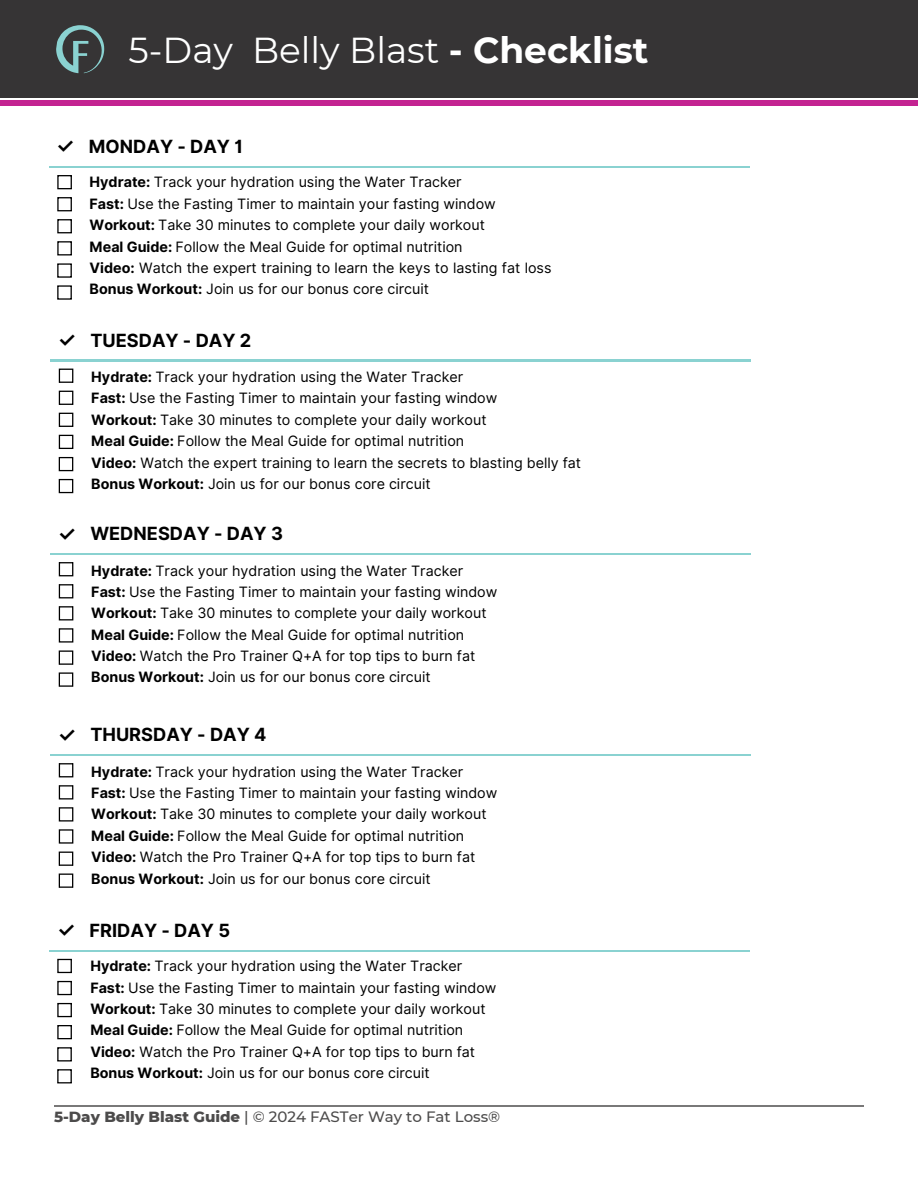
<style>
.page{position:relative;width:918px;height:1188px;background:#fff}
.page>*{position:absolute;margin:0;border:0;box-sizing:border-box;transform-origin:0 0}
.t1{font:36px "Montserrat";color:#fff}
.t2{font:600 20.85px "Inter";color:#000}
.t3{font:700 18.15px "Inter";color:#000}
.t4{font:500 15px "Montserrat";color:#4c4b4b}
.t5{font:14.25px/21.5px "Inter";color:#000}
.s1{font-weight:700}
.s2{font-weight:800}
</style>
<div class="page">
<div style="left:0;top:0;width:918px;height:98px;background:#363435"></div>
<svg style="left:56px;top:25px;width:48px;height:48px"></svg>
<hr style="left:49px;top:166px;width:700px;height:2px;background:#8ad2d1">
<svg style="left:57px;top:175px;width:15px;height:14px"></svg>
<svg style="left:57px;top:197px;width:15px;height:14px"></svg>
<svg style="left:57px;top:219px;width:15px;height:14px"></svg>
<svg style="left:57px;top:241px;width:15px;height:14px"></svg>
<svg style="left:57px;top:263px;width:15px;height:15px"></svg>
<svg style="left:57px;top:285px;width:15px;height:15px"></svg>
<hr style="left:51px;top:360px;width:700px;height:1px;background:#8ad2d1">
<svg style="left:59px;top:369px;width:14px;height:14px"></svg>
<svg style="left:59px;top:391px;width:14px;height:14px"></svg>
<svg style="left:59px;top:413px;width:14px;height:14px"></svg>
<svg style="left:59px;top:435px;width:14px;height:14px"></svg>
<svg style="left:59px;top:457px;width:14px;height:14px"></svg>
<svg style="left:59px;top:479px;width:14px;height:14px"></svg>
<hr style="left:51px;top:553px;width:700px;height:2px;background:#8ad2d1">
<svg style="left:59px;top:562px;width:14px;height:14px"></svg>
<svg style="left:59px;top:584px;width:14px;height:14px"></svg>
<svg style="left:59px;top:606px;width:14px;height:14px"></svg>
<svg style="left:59px;top:628px;width:14px;height:15px"></svg>
<svg style="left:59px;top:650px;width:14px;height:15px"></svg>
<svg style="left:59px;top:672px;width:14px;height:15px"></svg>
<hr style="left:51px;top:755px;width:700px;height:1px;background:#8ad2d1">
<svg style="left:59px;top:763px;width:14px;height:14px"></svg>
<svg style="left:59px;top:785px;width:14px;height:15px"></svg>
<svg style="left:59px;top:807px;width:14px;height:15px"></svg>
<svg style="left:59px;top:829px;width:14px;height:15px"></svg>
<svg style="left:59px;top:852px;width:14px;height:14px"></svg>
<svg style="left:59px;top:874px;width:14px;height:14px"></svg>
<hr style="left:49px;top:950px;width:700px;height:1px;background:#8ad2d1">
<svg style="left:57px;top:959px;width:15px;height:14px"></svg>
<svg style="left:57px;top:981px;width:15px;height:14px"></svg>
<svg style="left:57px;top:1003px;width:15px;height:14px"></svg>
<svg style="left:57px;top:1025px;width:15px;height:14px"></svg>
<svg style="left:57px;top:1047px;width:15px;height:15px"></svg>
<svg style="left:57px;top:1069px;width:15px;height:14px"></svg>
<hr style="left:54px;top:1105px;width:810px;height:1px;background:#797878">
<div style="left:0;top:100px;width:918px;height:5px;background:#c32391"></div>
<h1 class="t1" style="left:129px;top:28px;width:521px">5-Day Belly Blast <span class="s1">- Checklist</span></h1>
<p class="t2" style="left:56px;top:133px;width:20px">✓</p>
<p class="t3" style="left:89px;top:136px;width:156px">MONDAY - DAY 1</p>
<p class="t5" style="left:90px;top:171px;width:374px"><span class="s1">Hydrate:</span> Track your hydration using the Water Tracker</p>
<p class="t5" style="left:90px;top:193px;width:408px"><span class="s1">Fast:</span> Use the Fasting Timer to maintain your fasting window<br><span class="s1">Workout:</span> Take 30 minutes to complete your daily workout</p>
<p class="t5" style="left:90px;top:236px;width:374px"><span class="s1">Meal Guide:</span> Follow the Meal Guide for optimal nutrition</p>
<p class="t5" style="left:90px;top:257px;width:463px"><span class="s1">Video:</span> Watch the expert training to learn the keys to lasting fat loss<br><span class="s1">Bonus Workout:</span> Join us for our bonus core circuit</p>
<h2 class="t2" style="left:58px;top:327px;width:20px">✓</h2>
<p class="t2" style="left:58px;top:520px;width:20px">✓</p>
<p class="t3" style="left:90px;top:329px;width:162px">TUESDAY - DAY 2</p>
<h2 class="t5" style="left:91px;top:366px;width:373px"><span class="s1">Hydrate:</span> Track your hydration using the Water Tracker</h2>
<p class="t5" style="left:91px;top:388px;width:408px"><span class="s1">Fast:</span> Use the Fasting Timer to maintain your fasting window</p>
<p class="t5" style="left:91px;top:409px;width:397px"><span class="s1">Workout:</span> Take 30 minutes to complete your daily workout</p>
<p class="t5" style="left:91px;top:430px;width:374px"><span class="s1">Meal Guide:</span> Follow the Meal Guide for optimal nutrition</p>
<p class="t5" style="left:91px;top:452px;width:491px"><span class="s1">Video:</span> Watch the expert training to learn the secrets to blasting belly fat</p>
<p class="t5" style="left:91px;top:473px;width:341px"><span class="s1">Bonus Workout:</span> Join us for our bonus core circuit</p>
<p class="t3" style="left:90px;top:523px;width:194px">WEDNESDAY - DAY 3</p>
<p class="t5" style="left:91px;top:560px;width:373px"><span class="s1">Hydrate:</span> Track your hydration using the Water Tracker</p>
<p class="t5" style="left:91px;top:581px;width:408px"><span class="s1">Fast:</span> Use the Fasting Timer to maintain your fasting window<br><span class="s1">Workout:</span> Take 30 minutes to complete your daily workout</p>
<h2 class="t5" style="left:91px;top:624px;width:374px"><span class="s1">Meal Guide:</span> Follow the Meal Guide for optimal nutrition</h2>
<p class="t5" style="left:91px;top:645px;width:386px"><span class="s1">Video:</span> Watch the Pro Trainer Q+A for top tips to burn fat</p>
<p class="t5" style="left:91px;top:667px;width:341px"><span class="s1">Bonus Workout:</span> Join us for our bonus core circuit</p>
<p class="t2" style="left:58px;top:721px;width:20px">✓</p>
<p class="t3" style="left:90px;top:724px;width:178px">THURSDAY - DAY 4</p>
<p class="t5" style="left:91px;top:761px;width:373px"><span class="s1">Hydrate:</span> Track your hydration using the Water Tracker</p>
<p class="t5" style="left:91px;top:782px;width:408px"><span class="s1">Fast:</span> Use the Fasting Timer to maintain your fasting window<br><span class="s1">Workout:</span> Take 30 minutes to complete your daily workout</p>
<p class="t5" style="left:91px;top:825px;width:374px"><span class="s1">Meal Guide:</span> Follow the Meal Guide for optimal nutrition</p>
<p class="t5" style="left:91px;top:846px;width:386px"><span class="s1">Video:</span> Watch the Pro Trainer Q+A for top tips to burn fat</p>
<p class="t5" style="left:91px;top:868px;width:341px"><span class="s1">Bonus Workout:</span> Join us for our bonus core circuit</p>
<p class="t2" style="left:57px;top:917px;width:20px">✓</p>
<h2 class="t3" style="left:90px;top:920px;width:142px">FRIDAY - DAY 5</h2>
<p class="t5" style="left:90px;top:955px;width:374px"><span class="s1">Hydrate:</span> Track your hydration using the Water Tracker</p>
<h2 class="t5" style="left:90px;top:977px;width:408px"><span class="s1">Fast:</span> Use the Fasting Timer to maintain your fasting window<br><span class="s1">Workout:</span> Take 30 minutes to complete your daily workout</h2>
<p class="t5" style="left:90px;top:1020px;width:374px"><span class="s1">Meal Guide:</span> Follow the Meal Guide for optimal nutrition</p>
<p class="t5" style="left:90px;top:1041px;width:386px"><span class="s1">Video:</span> Watch the Pro Trainer Q+A for top tips to burn fat</p>
<p class="t5" style="left:90px;top:1062px;width:341px"><span class="s1">Bonus Workout:</span> Join us for our bonus core circuit</p>
<h3 class="t4" style="left:54px;top:1107px;width:448px"><span class="s2">5-Day Belly Blast Guide</span> | © 2024 FASTer Way to Fat Loss®</h3>
</div>
